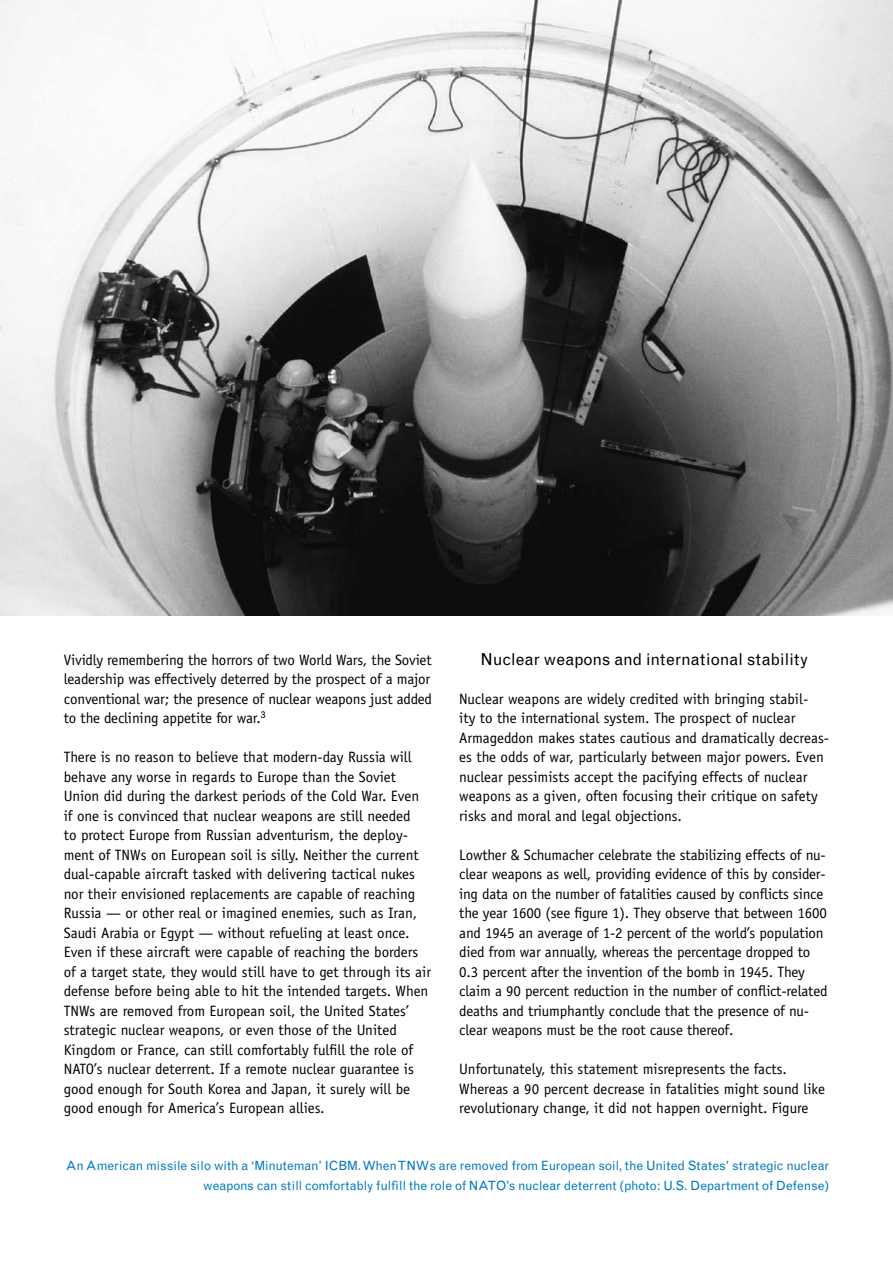
<style>
.page{position:relative;width:893px;height:1263px;background:#fff}
.page>*{position:absolute;margin:0;border:0;box-sizing:border-box;transform-origin:0 0}
.t1{font:16.5px "Grotesque MT Std";color:#000}
.t2{font:15px/19.5px "Officina Sans Std";color:#000}
.t3{font:12.75px/19.5px "Grotesque MT Std";letter-spacing:-.01em;color:#0079c1;text-align:right}
</style>
<div class="page">
<img style="left:0;top:0;width:893px;height:615px">
<p class="t2" style="left:64px;top:650px;width:370px;text-align:justify">Vividly remembering the horrors of two World Wars, the Soviet leadership was effectively deterred by the prospect of a major conventional war; the presence of nuclear weapons just added to the declining appetite for war.<sup>3</sup></p>
<p class="t2" style="left:64px;top:747px;width:369px">There is no reason to believe that modern-day Russia will behave any worse in regards to Europe than the Soviet Union did during the darkest periods of the Cold War. Even if one is convinced that nuclear weapons are still needed<br>to protect Europe from Russian adventurism, the deploy&shy;ment of TNWs on European soil is silly. Neither the current dual-capable aircraft tasked with delivering tactical nukes nor their envisioned replacements are capable of reaching Russia — or other real or imagined enemies, such as Iran, Saudi Arabia or Egypt — without refueling at least once.<br>Even if these aircraft were capable of reaching the borders of a target state, they would still have to get through its air defense before being able to hit the intended targets. When TNWs are removed from European soil, the United States’ strategic nuclear weapons, or even those of the United Kingdom or France, can still comfortably fulfill the role of NATO’s nuclear deterrent. If a remote nuclear guarantee is good enough for South Korea and Japan, it surely will be good enough for America’s European allies.</p>
<p class="t1" style="left:480px;top:649px;width:329px">Nuclear weapons and international stability</p>
<p class="t2" style="left:459px;top:689px;width:371px">Nuclear weapons are widely credited with bringing stabil-<br>ity to the international system. The prospect of nuclear Armageddon makes states cautious and dramatically decreas&shy;es the odds of war, particularly between major powers. Even nuclear pessimists accept the pacifying effects of nuclear weapons as a given, often focusing their critique on safety risks and moral and legal objections.</p>
<p class="t2" style="left:459px;top:845px;width:370px">Lowther &amp; Schumacher celebrate the stabilizing effects of nu&shy;clear weapons as well, providing evidence of this by consider&shy;ing data on the number of fatalities caused by conflicts since the year 1600 (see figure 1). They observe that between 1600 and 1945 an average of 1-2 percent of the world’s population died from war annually, whereas the percentage dropped to 0.3 percent after the invention of the bomb in 1945. They claim a 90 percent reduction in the number of conflict-related deaths and triumphantly conclude that the presence of nu&shy;clear weapons must be the root cause thereof.</p>
<p class="t2" style="left:459px;top:1059px;width:367px">Unfortunately, this statement misrepresents the facts.<br>Whereas a 90 percent decrease in fatalities might sound like revolutionary change, it did not happen overnight. Figure</p>
<p class="t3" style="left:66px;top:1156px;width:765px">An American missile silo with a ‘Minuteman’ ICBM. When TNWs are removed from European soil, the United States’ strategic nuclear weapons can still comfortably fulfill the role of NATO’s nuclear deterrent (photo: U.S. Department of Defense)</p>
</div>
